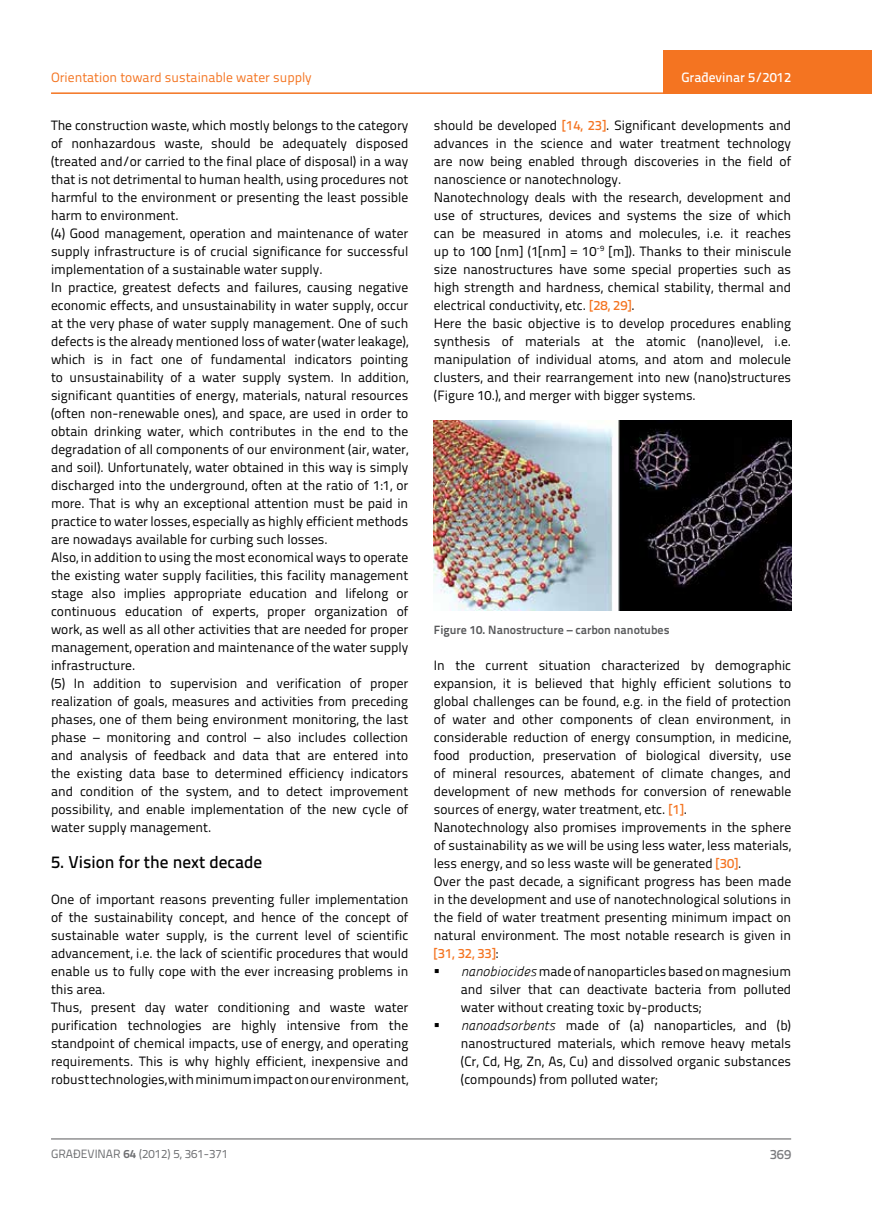
<style>
.page{position:relative;width:872px;height:1212px;background:#fff}
.page>*{position:absolute;margin:0;border:0;box-sizing:border-box;transform-origin:0 0}
.t1{font:500 17.25px "Titillium Text 22 L";color:#000}
.t2{font:13.5px/18px "Titillium Text 22 L";color:#000}
.t3{font:13.5px "Titillium Text 22 L";color:#f47421}
.t4{font:500 13.5px "Titillium Text 22 L";color:#fff}
.t5{font:500 13.5px "Titillium Text 22 L";color:#797a7d}
.t6{font:700 12px "Titillium Text 22 L";color:#58595b}
.t7{font:12px "Titillium Text 22 L";color:#6d6e71}
.s1{font-weight:500;color:#f47421}
.s2{font-family:"Panefresco 250 wt";font-style:italic}
.s3{font-weight:700}
</style>
<div class="page">
<hr style="left:51px;top:92px;width:821px;height:2px;background:#f47421">
<div style="left:663px;top:50px;width:209px;height:44px;background:#f47421"></div>
<hr style="left:51px;top:1139px;width:740px;height:1px;background:#58595b">
<img style="left:434px;top:421px;width:357px;height:189px">
<p class="t3" style="left:51px;top:68px;width:262px">Orientation toward sustainable water supply</p>
<p class="t2" style="left:51px;top:115px;width:359px">The construction waste, which mostly belongs to the category of nonhazardous waste, should be adequately disposed (treated and/or carried to the final place of disposal) in a way that is not detrimental to human health, using procedures not harmful to the environment or presenting the least possible harm to environment.<br>(4) Good management, operation and maintenance of water supply infrastructure is of crucial significance for successful implementation of a sustainable water supply.<br>In practice, greatest defects and failures, causing negative economic effects, and unsustainability in water supply, occur at the very phase of water supply management. One of such defects is the already mentioned loss of water (water leakage), which is in fact one of fundamental indicators pointing to unsustainability of a water supply system. In addition, significant quantities of energy, materials, natural resources (often non-renewable ones), and space, are used in order to obtain drinking water, which contributes in the end to the degradation of all components of our environment (air, water, and soil). Unfortunately, water obtained in this way is simply discharged into the underground, often at the ratio of 1:1, or more. That is why an exceptional attention must be paid in practice to water losses, especially as highly efficient methods are nowadays available for curbing such losses.<br>Also, in addition to using the most economical ways to operate the existing water supply facilities, this facility management stage also implies appropriate education and lifelong or continuous education of experts, proper organization of work, as well as all other activities that are needed for proper management, operation and maintenance of the water supply infrastructure.<br>(5) In addition to supervision and verification of proper realization of goals, measures and activities from preceding phases, one of them being environment monitoring, the last phase – monitoring and control – also includes collection and analysis of feedback and data that are entered into the existing data base to determined efficiency indicators and condition of the system, and to detect improvement possibility, and enable implementation of the new cycle of water supply management.</p>
<p class="t1" style="left:51px;top:849px;width:213px">5. Vision for the next decade</p>
<p class="t2" style="left:51px;top:890px;width:359px">One of important reasons preventing fuller implementation of the sustainability concept, and hence of the concept of sustainable water supply, is the current level of scientific advancement, i.e. the lack of scientific procedures that would enable us to fully cope with the ever increasing problems in this area.<br>Thus, present day water conditioning and waste water purification technologies are highly intensive from the standpoint of chemical impacts, use of energy, and operating requirements. This is why highly efficient, inexpensive and robust technologies, with minimum impact on our environment,</p>
<p class="t4" style="left:681px;top:67px;width:111px">Građevinar 5/2012</p>
<p class="t2" style="left:434px;top:115px;width:359px">should be developed <span class="s1">[14, 23]</span>. Significant developments and advances in the science and water treatment technology are now being enabled through discoveries in the field of nanoscience or nanotechnology.<br>Nanotechnology deals with the research, development and use of structures, devices and systems the size of which can be measured in atoms and molecules, i.e. it reaches up to 100 [nm] (1[nm] = 10<sup>-9</sup> [m]). Thanks to their miniscule size nanostructures have some special properties such as high strength and hardness, chemical stability, thermal and electrical conductivity, etc. <span class="s1">[28, 29]</span>.<br>Here the basic objective is to develop procedures enabling synthesis of materials at the atomic (nano)level, i.e. manipulation of individual atoms, and atom and molecule clusters, and their rearrangement into new (nano)structures (Figure 10.), and merger with bigger systems.</p>
<p class="t6" style="left:434px;top:620px;width:237px">Figure 10. Nanostructure – carbon nanotubes</p>
<p class="t2" style="left:434px;top:655px;width:359px">In the current situation characterized by demographic expansion, it is believed that highly efficient solutions to global challenges can be found, e.g. in the field of protection of water and other components of clean environment, in considerable reduction of energy consumption, in medicine, food production, preservation of biological diversity, use of mineral resources, abatement of climate changes, and development of new methods for conversion of renewable sources of energy, water treatment, etc. <span class="s1">[1]</span>.<br>Nanotechnology also promises improvements in the sphere of sustainability as we will be using less water, less materials, less energy, and so less waste will be generated <span class="s1">[30]</span>.<br>Over the past decade, a significant progress has been made in the development and use of nanotechnological solutions in the field of water treatment presenting minimum impact on natural environment. The most notable research is given in <span class="s1">[31, 32, 33]</span>:</p>
<p class="t2" style="left:461px;top:962px;width:332px;text-align:justify;text-indent:-27px">▪ <span class="s2">nanobiocides</span> made of nanoparticles based on magnesium and silver that can deactivate bacteria from polluted water without creating toxic by-products;</p>
<p class="t2" style="left:461px;top:1016px;width:332px;text-align:justify;text-indent:-27px">▪ <span class="s2">nanoadsorbents</span> made of (a) nanoparticles, and (b) nanostructured materials, which remove heavy metals (Cr, Cd, Hg, Zn, As, Cu) and dissolved organic substances (compounds) from polluted water;</p>
<p class="t7" style="left:51px;top:1144px;width:179px">GRAĐEVINAR <span class="s3">64</span> (2012) 5, 361-371</p>
<p class="t5" style="left:769px;top:1144px;width:23px">369</p>
</div>
